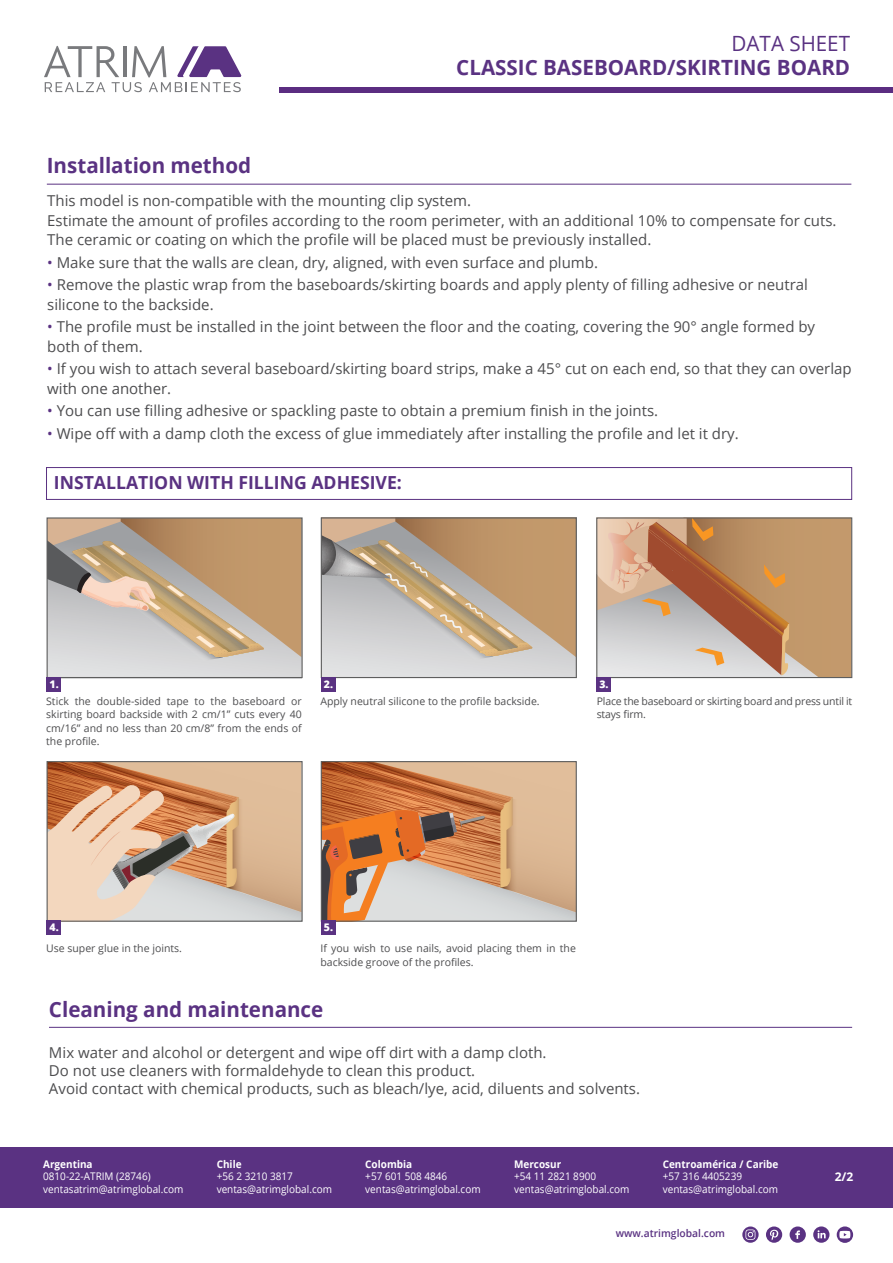
<style>
.page{position:relative;width:893px;height:1263px;background:#fff}
.page>*{position:absolute;margin:0;border:0;box-sizing:border-box;transform-origin:0 0}
.t1{font:700 21px "Open Sans";color:#5a3282}
.t2{font:21px "Open Sans";color:#5a3282}
.t3{font:700 18px "Open Sans";color:#5a3282}
.t4{font:15px/19.5px "Open Sans";color:#4d4d4f}
.t5{font:700 12px "Open Sans";color:#fff}
.t6{font:10.5px/13.5px "Open Sans";color:#4d4d4f}
.t7{font:10.5px/12px "Open Sans";color:#fff;scale:.95 1}
.t8{font:700 10.5px "Open Sans";color:#fff;scale:.95 1}
.t9{font:600 10.5px "Open Sans";color:#5a3282}
.t10{font:800 10.5px "Open Sans";color:#fff}
.s1{color:#5a3282}
</style>
<div class="page">
<div style="left:46px;top:467px;width:806px;height:33px;border:1px solid #5a3282"></div>
<hr style="left:47px;top:184px;width:804px;height:1px;background:#5a3282">
<hr style="left:49px;top:1027px;width:803px;height:1px;background:#5a3282">
<div style="left:47px;top:518px;width:254px;height:160px;background:#dcddde"></div>
<svg style="left:49px;top:519px;width:252px;height:142px"></svg>
<div style="left:321px;top:517px;width:255px;height:160px;background:#dcdcde"></div>
<svg style="left:323px;top:519px;width:252px;height:141px"></svg>
<svg style="left:49px;top:763px;width:252px;height:157px;background:#d6b092"></svg>
<svg style="left:323px;top:763px;width:252px;height:157px;background:#ce9974"></svg>
<svg style="left:598px;top:519px;width:252px;height:157px;background:#c39e81"></svg>
<div style="left:47px;top:517px;width:256px;height:161px;border:1px solid #5e5e5e"></div>
<div style="left:47px;top:677px;width:14px;height:14px;background:#5a3282"></div>
<div style="left:321px;top:517px;width:256px;height:161px;border:1px solid #5e5e5e"></div>
<div style="left:321px;top:677px;width:14px;height:14px;background:#5a3282"></div>
<div style="left:47px;top:761px;width:256px;height:161px;border:1px solid #5e5e5e"></div>
<div style="left:47px;top:920px;width:14px;height:15px;background:#5a3282"></div>
<div style="left:321px;top:761px;width:256px;height:161px;border:1px solid #5e5e5e"></div>
<div style="left:321px;top:920px;width:14px;height:15px;background:#5a3282"></div>
<div style="left:596px;top:517px;width:256px;height:161px;border:1px solid #5e5e5e"></div>
<div style="left:596px;top:677px;width:15px;height:14px;background:#5a3282"></div>
<div style="left:1px;top:1147px;width:892px;height:60px;background:#5a3282"></div>
<svg style="left:813px;top:1226px;width:16px;height:17px"></svg>
<svg style="left:790px;top:1226px;width:16px;height:17px"></svg>
<svg style="left:766px;top:1226px;width:16px;height:17px"></svg>
<svg style="left:742px;top:1226px;width:17px;height:17px"></svg>
<svg style="left:837px;top:1226px;width:16px;height:17px"></svg>
<svg style="left:44px;top:46px;width:198px;height:46px"></svg>
<div style="left:279px;top:87px;width:614px;height:5px;background:#5b2d81"></div>
<h1 class="t1" style="left:47px;top:151px;width:206px">Installation method</h1>
<h1 class="t2" style="left:732px;top:29px;width:120px">DATA SHEET</h1>
<h1 class="t1" style="left:456px;top:53px;width:395px">CLASSIC BASEBOARD/SKIRTING BOARD</h1>
<p class="t4" style="left:47px;top:191px;width:791px">This model is non-compatible with the mounting clip system.<br>Estimate the amount of profiles according to the room perimeter, with an additional 10% to compensate for cuts.<br>The ceramic or coating on which the profile will be placed must be previously installed.</p>
<p class="t4" style="left:47px;top:252px;width:552px"><span class="s1">•</span> Make sure that the walls are clean, dry, aligned, with even surface and plumb.</p>
<p class="t4" style="left:47px;top:275px;width:762px"><span class="s1">•</span> Remove the plastic wrap from the baseboards/skirting boards and apply plenty of filling adhesive or neutral silicone to the backside.</p>
<p class="t4" style="left:47px;top:317px;width:769px"><span class="s1">•</span> The profile must be installed in the joint between the floor and the coating, covering the 90° angle formed by both of them.</p>
<p class="t4" style="left:47px;top:359px;width:806px"><span class="s1">•</span> If you wish to attach several baseboard/skirting board strips, make a 45° cut on each end, so that they can overlap with one another.</p>
<p class="t4" style="left:47px;top:401px;width:612px"><span class="s1">•</span> You can use filling adhesive or spackling paste to obtain a premium finish in the joints.</p>
<p class="t4" style="left:47px;top:423px;width:693px"><span class="s1">•</span> Wipe off with a damp cloth the excess of glue immediately after installing the profile and let it dry.</p>
<p class="t3" style="left:54px;top:470px;width:350px">INSTALLATION WITH FILLING ADHESIVE:</p>
<p class="t10" style="left:50px;top:676px;width:11px">1.</p>
<p class="t10" style="left:324px;top:676px;width:11px">2.</p>
<p class="t6" style="left:46px;top:694px;width:257px;text-align:justify">Stick the double-sided tape to the baseboard or skirting board backside with 2 cm/1” cuts every 40 cm/16” and no less than 20 cm/8” from the ends of the profile.</p>
<p class="t6" style="left:320px;top:694px;width:221px">Apply neutral silicone to the profile backside.</p>
<p class="t10" style="left:599px;top:676px;width:11px">3.</p>
<p class="t6" style="left:597px;top:694px;width:257px">Place the baseboard or skirting board and press until it stays firm.</p>
<p class="t10" style="left:50px;top:919px;width:11px">4.</p>
<p class="t10" style="left:324px;top:919px;width:11px">5.</p>
<p class="t6" style="left:46px;top:941px;width:137px">Use super glue in the joints.</p>
<p class="t6" style="left:320px;top:941px;width:257px">If you wish to use nails, avoid placing them in the backside groove of the profiles.</p>
<h1 class="t1" style="left:49px;top:994px;width:276px">Cleaning and maintenance</h1>
<p class="t4" style="left:49px;top:1043px;width:593px;line-height:18px">Mix water and alcohol or detergent and wipe off dirt with a damp cloth.<br>Do not use cleaners with formaldehyde to clean this product.<br>Avoid contact with chemical products, such as bleach/lye, acid, diluents and solvents.</p>
<p class="t8" style="left:43px;top:1157px;width:54px">Argentina</p>
<p class="t7" style="left:43px;top:1170px;width:149px">0810-22-ATRIM (28746) ventasatrim@atrimglobal.com</p>
<p class="t8" style="left:217px;top:1157px;width:28px">Chile</p>
<p class="t7" style="left:217px;top:1170px;width:123px">+56 2 3210 3817 ventas@atrimglobal.com</p>
<p class="t8" style="left:365px;top:1157px;width:51px">Colombia</p>
<p class="t7" style="left:365px;top:1170px;width:123px">+57 601 508 4846 ventas@atrimglobal.com</p>
<p class="t8" style="left:663px;top:1157px;width:123px">Centroamérica / Caribe</p>
<p class="t7" style="left:663px;top:1170px;width:123px">+57 316 4405239 ventas@atrimglobal.com</p>
<p class="t9" style="left:616px;top:1226px;width:111px">www.atrimglobal.com</p>
<p class="t8" style="left:514px;top:1157px;width:51px">Mercosur</p>
<p class="t7" style="left:514px;top:1170px;width:123px">+54 11 2821 8900 ventas@atrimglobal.com</p>
<p class="t5" style="left:835px;top:1168px;width:20px">2/2</p>
</div>
